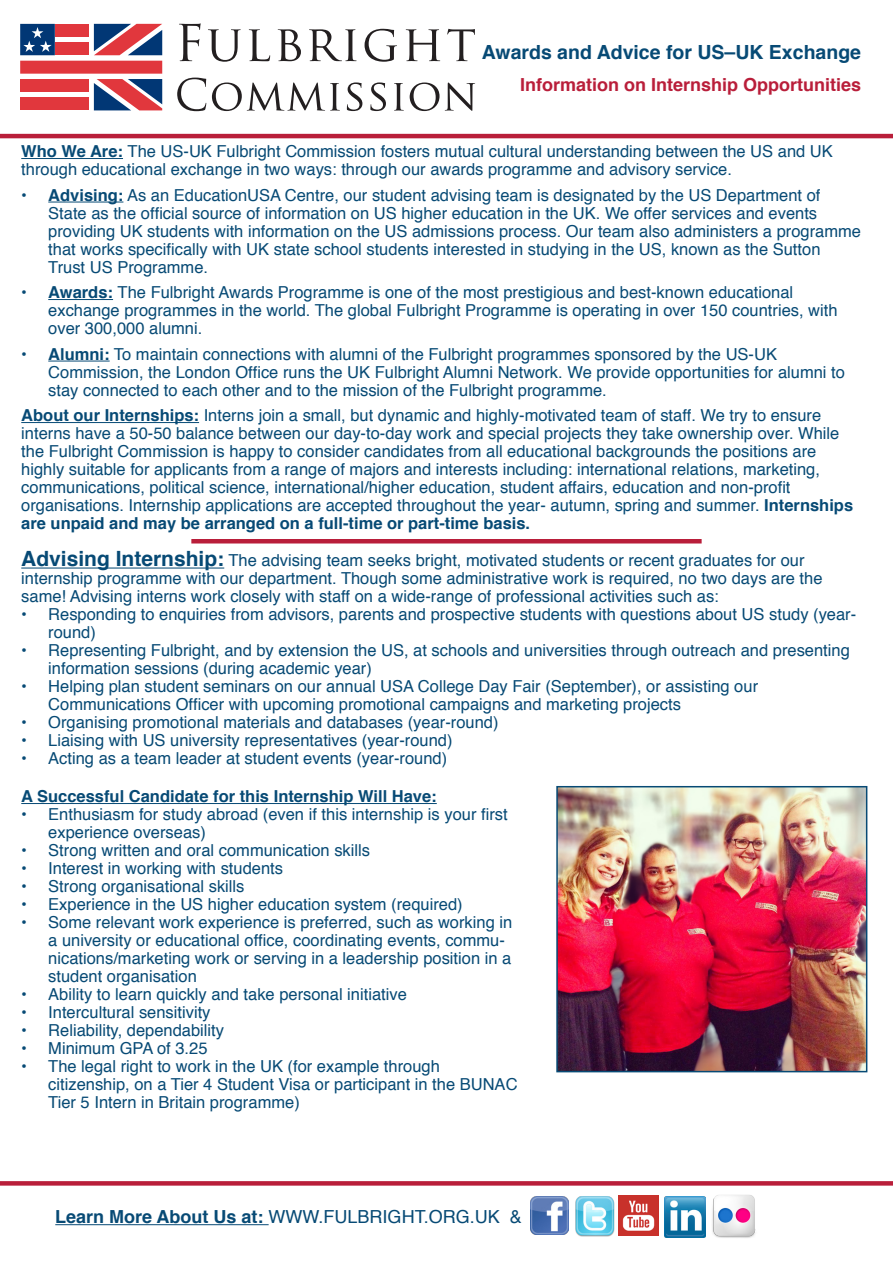
<style>
.page{position:relative;width:893px;height:1263px;background:#fff}
.page>*{position:absolute;margin:0;border:0;box-sizing:border-box;transform-origin:0 0}
.t1{font:700 19.5px "Helvetica";color:#074a75}
.t2{font:18px "Helvetica";color:#074a75}
.t3{font:700 18px "Helvetica";color:#b91e3a}
.t4{font:16.5px/18px "Helvetica";color:#074a75}
.t5{font:700 16.5px "Helvetica";color:#074a75}
.s1{font-weight:700}
.s2{font-weight:700;font-size:21px}
</style>
<div class="page">
<svg style="left:179px;top:23px;width:22px;height:38px"></svg>
<svg style="left:208px;top:29px;width:33px;height:33px"></svg>
<svg style="left:249px;top:29px;width:21px;height:32px"></svg>
<svg style="left:278px;top:29px;width:23px;height:32px"></svg>
<svg style="left:309px;top:29px;width:48px;height:32px"></svg>
<svg style="left:365px;top:29px;width:32px;height:33px"></svg>
<svg style="left:406px;top:29px;width:34px;height:32px"></svg>
<svg style="left:447px;top:29px;width:28px;height:32px"></svg>
<svg style="left:177px;top:78px;width:29px;height:33px"></svg>
<svg style="left:212px;top:83px;width:128px;height:28px"></svg>
<svg style="left:347px;top:82px;width:15px;height:29px"></svg>
<svg style="left:370px;top:82px;width:16px;height:29px"></svg>
<svg style="left:394px;top:83px;width:10px;height:28px"></svg>
<svg style="left:410px;top:83px;width:29px;height:28px"></svg>
<svg style="left:445px;top:83px;width:30px;height:28px"></svg>
<svg style="left:94px;top:24px;width:68px;height:31px;background:#845b79"></svg>
<div style="left:55px;top:42px;width:33px;height:13px;background:#e1373d"></div>
<div style="left:55px;top:24px;width:33px;height:13px;background:#e1373d"></div>
<svg style="left:20px;top:61px;width:142px;height:49px"></svg>
<div style="left:20px;top:79px;width:68px;height:13px;background:#e1373d"></div>
<div style="left:20px;top:97px;width:68px;height:13px;background:#e1373d"></div>
<svg style="left:20px;top:24px;width:35px;height:31px"></svg>
<svg style="left:0;top:1181px;width:893px;height:4px;background:#bb2540"></svg>
<hr style="left:0;top:134px;width:893px;height:4px;background:#b91e3a">
<hr style="left:21px;top:158px;width:102px;height:1px;background:#074a75">
<hr style="left:48px;top:202px;width:75px;height:1px;background:#074a75">
<hr style="left:48px;top:299px;width:65px;height:1px;background:#074a75">
<hr style="left:48px;top:361px;width:62px;height:1px;background:#074a75">
<hr style="left:21px;top:422px;width:178px;height:1px;background:#074a75">
<hr style="left:191px;top:539px;width:511px;height:4px;background:#b91e3a">
<hr style="left:21px;top:567px;width:203px;height:1px;background:#074a75">
<hr style="left:21px;top:803px;width:416px;height:1px;background:#074a75">
<hr style="left:55px;top:1224px;width:214px;height:1px;background:#074a75">
<img style="left:530px;top:1196px;width:39px;height:39px">
<img style="left:575px;top:1196px;width:40px;height:41px">
<img style="left:618px;top:1195px;width:40px;height:41px">
<img style="left:664px;top:1196px;width:41px;height:41px">
<img style="left:712px;top:1195px;width:44px;height:43px">
<img style="left:559px;top:789px;width:305px;height:280px">
<div style="left:556px;top:786px;width:311px;height:286px;border:2px solid #074a75"></div>
<p class="t1" style="left:482px;top:37px;width:381px">Awards and Advice for US–UK Exchange</p>
<p class="t3" style="left:520px;top:70px;width:343px">Information on Internship Opportunities</p>
<p class="t4" style="left:21px;top:143px;width:813px"><span class="s1">Who We Are:</span> The US-UK Fulbright Commission fosters mutual cultural understanding between the US and UK through educational exchange in two ways: through our awards programme and advisory service.</p>
<p class="t4" style="left:48px;top:186px;width:814px;text-indent:-27px"><span class="s1">• Advising:</span> As an EducationUSA Centre, our student advising team is designated by the US Department of State as the official source of information on US higher education in the UK. We offer services and events providing UK students with information on the US admissions process. Our team also administers a programme that works specifically with UK state school students interested in studying in the US, known as the Sutton Trust US Programme.</p>
<p class="t4" style="left:48px;top:284px;width:791px;text-indent:-27px"><span class="s1">• Awards:</span> The Fulbright Awards Programme is one of the most prestigious and best-known educational exchange programmes in the world. The global Fulbright Programme is operating in over 150 countries, with over 300,000 alumni.</p>
<p class="t4" style="left:48px;top:345px;width:798px;text-indent:-27px"><span class="s1">• Alumni:</span> To maintain connections with alumni of the Fulbright programmes sponsored by the US-UK<br>Commission, the London Office runs the UK Fulbright Alumni Network. We provide opportunities for alumni to stay connected to each other and to the mission of the Fulbright programme.</p>
<p class="t4" style="left:21px;top:407px;width:833px"><span class="s1">About our Internships:</span> Interns join a small, but dynamic and highly-motivated team of staff. We try to ensure interns have a 50-50 balance between our day-to-day work and special projects they take ownership over. While the Fulbright Commission is happy to consider candidates from all educational backgrounds the positions are highly suitable for applicants from a range of majors and interests including: international relations, marketing, communications, political science, international/higher education, student affairs, education and non-profit organisations. Internship applications are accepted throughout the year- autumn, spring and summer. <span class="s1">Internships are unpaid and may be arranged on a full-time or part-time basis.</span></p>
<p class="t4" style="left:21px;top:552px;width:803px"><span class="s2">Advising Internship:</span> The advising team seeks bright, motivated students or recent graduates for our internship programme with our department. Though some administrative work is required, no two days are the same! Advising interns work closely with staff on a wide-range of professional activities such as:</p>
<p class="t4" style="left:48px;top:606px;width:809px;text-indent:-27px">• Responding to enquiries from advisors, parents and prospective students with questions about US study (year&shy;round)</p>
<p class="t4" style="left:48px;top:642px;width:803px;text-indent:-27px">• Representing Fulbright, and by extension the US, at schools and universities through outreach and presenting information sessions (during academic year)</p>
<p class="t4" style="left:48px;top:678px;width:711px;text-indent:-27px">• Helping plan student seminars on our annual USA College Day Fair (September), or assisting our<br>Communications Officer with upcoming promotional campaigns and marketing projects</p>
<p class="t4" style="left:21px;top:714px;width:479px">• Organising promotional materials and databases (year-round)</p>
<p class="t4" style="left:21px;top:732px;width:433px">• Liaising with US university representatives (year-round)</p>
<p class="t4" style="left:21px;top:750px;width:427px">• Acting as a team leader at student events (year-round)</p>
<p class="t5" style="left:21px;top:783px;width:417px">A Successful Candidate for this Internship Will Have:</p>
<p class="t4" style="left:48px;top:806px;width:461px;text-indent:-27px">• Enthusiasm for study abroad (even if this internship is your first experience overseas)</p>
<p class="t4" style="left:21px;top:842px;width:350px">• Strong written and oral communication skills</p>
<p class="t4" style="left:21px;top:860px;width:263px">• Interest in working with students</p>
<p class="t4" style="left:21px;top:878px;width:225px">• Strong organisational skills</p>
<p class="t4" style="left:21px;top:896px;width:443px">• Experience in the US higher education system (required)</p>
<p class="t4" style="left:48px;top:914px;width:465px;text-indent:-27px">• Some relevant work experience is preferred, such as working in a university or educational office, coordinating events, commu&shy;nications/marketing work or serving in a leadership position in a student organisation</p>
<p class="t4" style="left:21px;top:986px;width:387px">• Ability to learn quickly and take personal initiative</p>
<p class="t4" style="left:21px;top:1004px;width:191px">• Intercultural sensitivity</p>
<p class="t4" style="left:21px;top:1022px;width:204px">• Reliability, dependability</p>
<p class="t4" style="left:21px;top:1040px;width:188px">• Minimum GPA of 3.25</p>
<p class="t4" style="left:48px;top:1058px;width:471px;text-indent:-27px">• The legal right to work in the UK (for example through citizenship, on a Tier 4 Student Visa or participant in the BUNAC<br>Tier 5 Intern in Britain programme)</p>
<p class="t2" style="left:55px;top:1203px;width:468px"><span class="s1">Learn More About Us at:</span> WWW.FULBRIGHT.ORG.UK &amp;</p>
</div>
